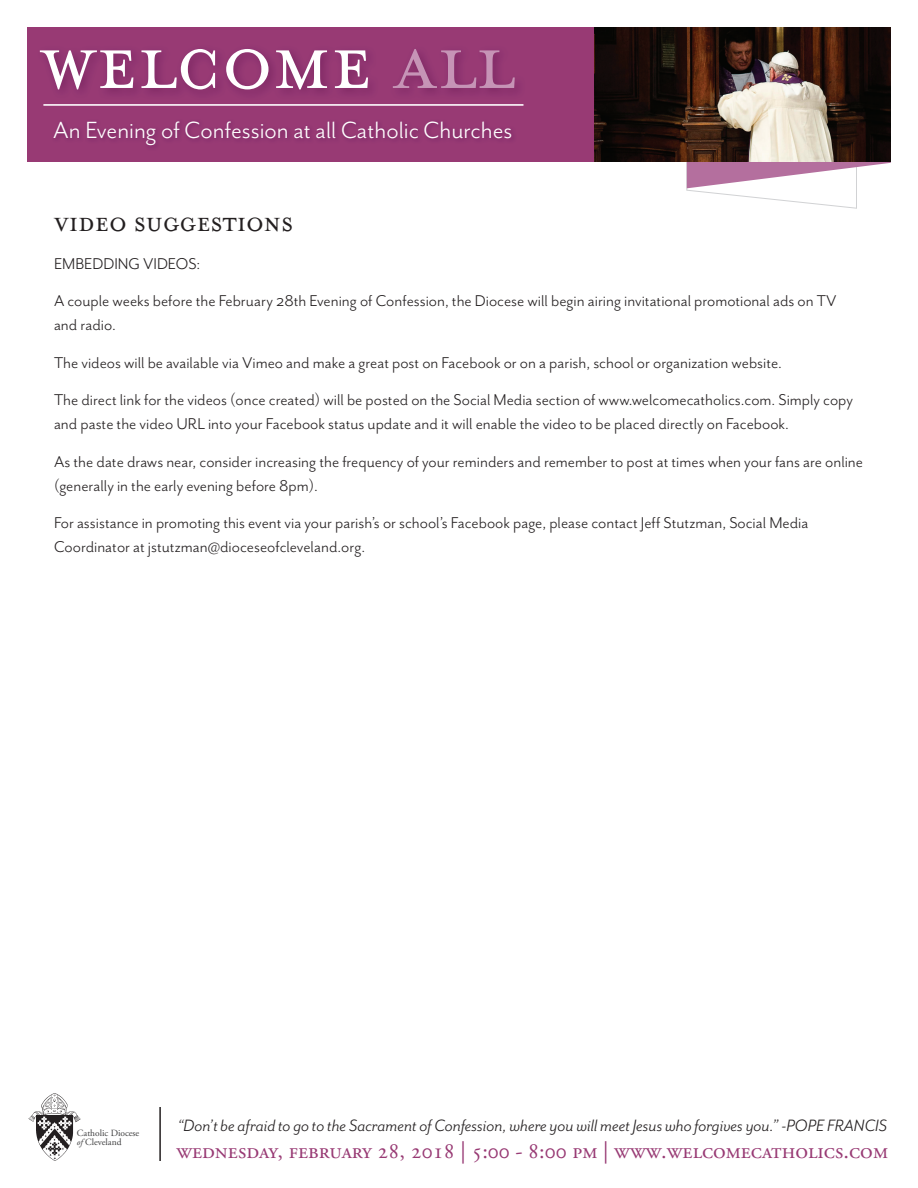
<style>
.page{position:relative;width:918px;height:1188px;background:#fff}
.page>*{position:absolute;margin:0;border:0;box-sizing:border-box;transform-origin:0 0}
.t1{font:86.7px "Mrs Eaves All Small Caps";color:#fff}
.t2{font:30px "Mrs Eaves All Small Caps";color:#231f20}
.t3{font:27px "Mr Eaves San OT";color:#fff}
.t4{font:22.35px "Adobe Garamond Pro";color:#983a74}
.t5{font:italic 18.9px "Mr Eaves San OT";color:#231f20}
.t6{font:18px/37.5px "Mr Eaves San OT";color:#231f20}
.t7{font:9.45px/8.7px "Adobe Garamond Pro";color:#3e3e3f}
.s1{color:#c694b6}
.s2{font-style:italic;font-size:8.85px}
</style>
<div class="page">
<svg style="left:686px;top:162px;width:205px;height:47px"></svg>
<div style="left:27px;top:27px;width:864px;height:135px;background:#983a74"></div>
<img style="left:28px;top:1093px;width:53px;height:68px">
<hr style="left:43px;top:104px;width:480px;height:2px;background:#fff">
<img style="left:594px;top:27px;width:297px;height:135px">
<hr style="left:159px;top:1107px;width:2px;height:54px;background:#231f20">
<h1 class="t1" style="left:40px;top:29px;width:475px">welcome <span class="s1">all</span></h1>
<h3 class="t3" style="left:53px;top:115px;width:461px">An Evening of Confession at all Catholic Churches</h3>
<h2 class="t2" style="left:54px;top:211px;width:241px">Video Suggestions</h2>
<p class="t6" style="left:54px;top:245px;width:784px">EMBEDDING VIDEOS:<br>A couple weeks before the February 28th Evening of Confession, the Diocese will begin airing invitational promotional ads on TV</p>
<p class="t6" style="left:54px;top:306px;width:801px">and radio.<br>The videos will be available via Vimeo and make a great post on Facebook or on a parish, school or organization website.<br>The direct link for the videos (once created) will be posted on the Social Media section of www.welcomecatholics.com. Simply copy</p>
<p class="t6" style="left:54px;top:405px;width:811px">and paste the video URL into your Facebook status update and it will enable the video to be placed directly on Facebook.<br>As the date draws near, consider increasing the frequency of your reminders and remember to post at times when your fans are online</p>
<p class="t6" style="left:54px;top:467px;width:756px">(generally in the early evening before 8pm).<br>For assistance in promoting this event via your parish’s or school’s Facebook page, please contact Jeff Stutzman, Social Media</p>
<p class="t6" style="left:54px;top:528px;width:313px">Coordinator at jstutzman@dioceseofcleveland.org.</p>
<p class="t7" style="left:77px;top:1129px;width:64px">Catholic Diocese <span class="s2">of</span> Cleveland</p>
<p class="t5" style="left:177px;top:1115px;width:711px">“Don’t be afraid to go to the Sacrament of Confession, where you will meet Jesus who forgives you.” -POPE FRANCIS</p>
<p class="t4" style="left:176px;top:1137px;width:713px">wednesday, february 28, 2018 | 5:00 - 8:00 pm | www.welcomecatholics.com</p>
</div>
